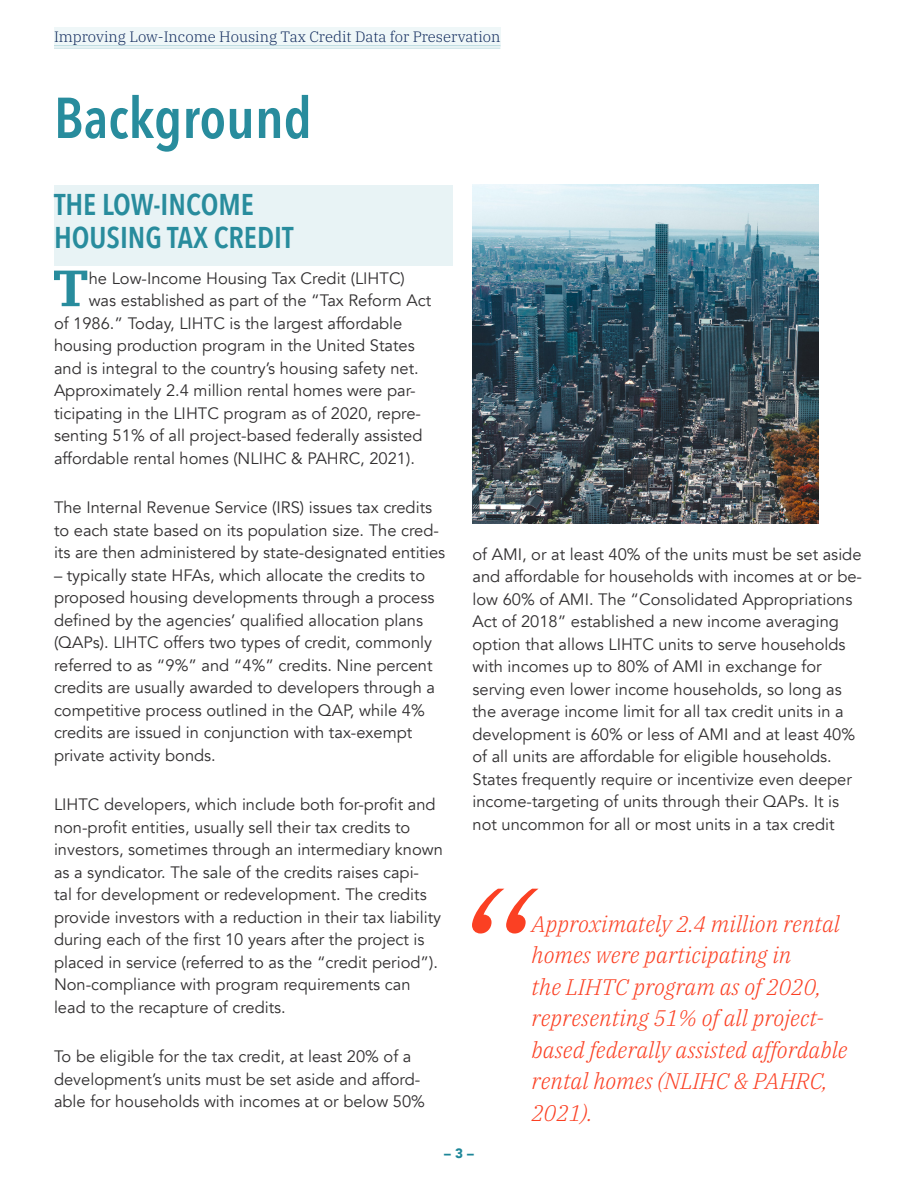
<style>
.page{position:relative;width:918px;height:1188px;background:#fff}
.page>*{position:absolute;margin:0;border:0;box-sizing:border-box;transform-origin:0 0}
.Align_Left_Quotation{font:italic 300 195px "IBM Plex Serif";color:#fb4023}
.Align_Left_38pt_Size{font:600 57px "Avenir Next Condensed";color:#288c9d}
.Align_Left_11pt_Drop{font:700 51px "IBM Plex Serif";color:#288c9d}
._2_Align_Left_20pt_S{font:600 30px/33px "Avenir Next Condensed";color:#288c9d}
.Align_Left_15pt_Quot{font:italic 300 22.5px/31.5px "IBM Plex Serif";color:#fb4023}
.Align_Left_11pt_Size{font:16.5px/22.5px "Avenir";color:#312f30}
.Align_Left_11pt_Drop-2{font:16.5px "Avenir";color:#312f30}
.t1{font:300 15px "IBM Plex Serif";color:#112b5d}
.t2{font:900 13.5px "Avenir";color:#1d8698}
</style>
<div class="page">
<img style="left:472px;top:185px;width:346px;height:338px">
<div style="left:54px;top:27px;width:446px;height:19px;background:#eff7f8"></div>
<hr style="left:54px;top:45px;width:446px;height:1px;background:#bbdbe0">
<hr style="left:54px;top:48px;width:446px;height:1px;background:#bbdbe0">
<div style="left:54px;top:185px;width:398px;height:80px;background:#e8f3f5"></div>
<p class="t1" style="left:54px;top:26px;width:448px">Improving Low-Income Housing Tax Credit Data for Preservation</p>
<p class="Align_Left_38pt_Size" style="left:54px;top:69px;width:259px">Background</p>
<p class="_2_Align_Left_20pt_S" style="left:54px;top:187px;width:241px">THE LOW-INCOME<br>HOUSING TAX CREDIT</p>
<p class="Align_Left_11pt_Drop" style="left:53px;top:248px;width:38px">T</p>
<p class="Align_Left_11pt_Drop-2" style="left:89px;top:268px;width:318px">he Low-Income Housing Tax Credit (LIHTC)</p>
<p class="Align_Left_11pt_Drop-2" style="left:89px;top:291px;width:344px">was established as part of the “Tax Reform Act</p>
<p class="Align_Left_11pt_Drop-2" style="left:54px;top:313px;width:350px">of 1986.” Today, LIHTC is the largest affordable</p>
<p class="Align_Left_11pt_Drop-2" style="left:54px;top:336px;width:362px">housing production program in the United States</p>
<p class="Align_Left_11pt_Drop-2" style="left:54px;top:358px;width:366px">and is integral to the country’s housing safety net.</p>
<p class="Align_Left_11pt_Drop-2" style="left:54px;top:381px;width:363px">Approximately 2.4 million rental homes were par-</p>
<p class="Align_Left_11pt_Drop-2" style="left:54px;top:403px;width:369px">ticipating in the LIHTC program as of 2020, repre-</p>
<p class="Align_Left_11pt_Drop-2" style="left:54px;top:426px;width:370px">senting 51% of all project-based federally assisted</p>
<p class="Align_Left_11pt_Drop-2" style="left:54px;top:448px;width:363px">affordable rental homes (NLIHC &amp; PAHRC, 2021).</p>
<p class="Align_Left_11pt_Size" style="left:54px;top:497px;width:393px">The Internal Revenue Service (IRS) issues tax credits to each state based on its population size. The cred&shy;its are then administered by state-designated entities</p>
<p class="Align_Left_11pt_Size" style="left:54px;top:564px;width:383px">– typically state HFAs, which allocate the credits to proposed housing developments through a process defined by the agencies’ qualified allocation plans (QAPs). LIHTC offers two types of credit, commonly referred to as “9%” and “4%” credits. Nine percent credits are usually awarded to developers through a competitive process outlined in the QAP, while 4% credits are issued in conjunction with tax-exempt private activity bonds.</p>
<p class="Align_Left_11pt_Size" style="left:54px;top:794px;width:390px">LIHTC developers, which include both for-profit and non-profit entities, usually sell their tax credits to investors, sometimes through an intermediary known as a syndicator. The sale of the credits raises capi-<br>tal for development or redevelopment. The credits provide investors with a reduction in their tax liability during each of the first 10 years after the project is placed in service (referred to as the “credit period”).<br>Non-compliance with program requirements can lead to the recapture of credits.</p>
<p class="Align_Left_11pt_Size" style="left:54px;top:1046px;width:372px">To be eligible for the tax credit, at least 20% of a development’s units must be set aside and afford&shy;able for households with incomes at or below 50%</p>
<p class="Align_Left_11pt_Size" style="left:472px;top:543px;width:391px">of AMI, or at least 40% of the units must be set aside and affordable for households with incomes at or be&shy;low 60% of AMI. The “Consolidated Appropriations Act of 2018” established a new income averaging option that allows LIHTC units to serve households with incomes up to 80% of AMI in exchange for serving even lower income households, so long as the average income limit for all tax credit units in a development is 60% or less of AMI and at least 40% of all units are affordable for eligible households.<br>States frequently require or incentivize even deeper income-targeting of units through their QAPs. It is not uncommon for all or most units in a tax credit</p>
<p class="Align_Left_Quotation" style="left:446px;top:819px;width:80px">“</p>
<p class="Align_Left_15pt_Quot" style="left:532px;top:906px;width:318px">Approximately 2.4 million rental homes were participating in<br>the LIHTC program as of 2020, representing 51% of all project&shy;based federally assisted affordable rental homes (NLIHC &amp; PAHRC,<br>2021).</p>
<p class="t2" style="left:444px;top:1141px;width:31px">– 3 –</p>
</div>
